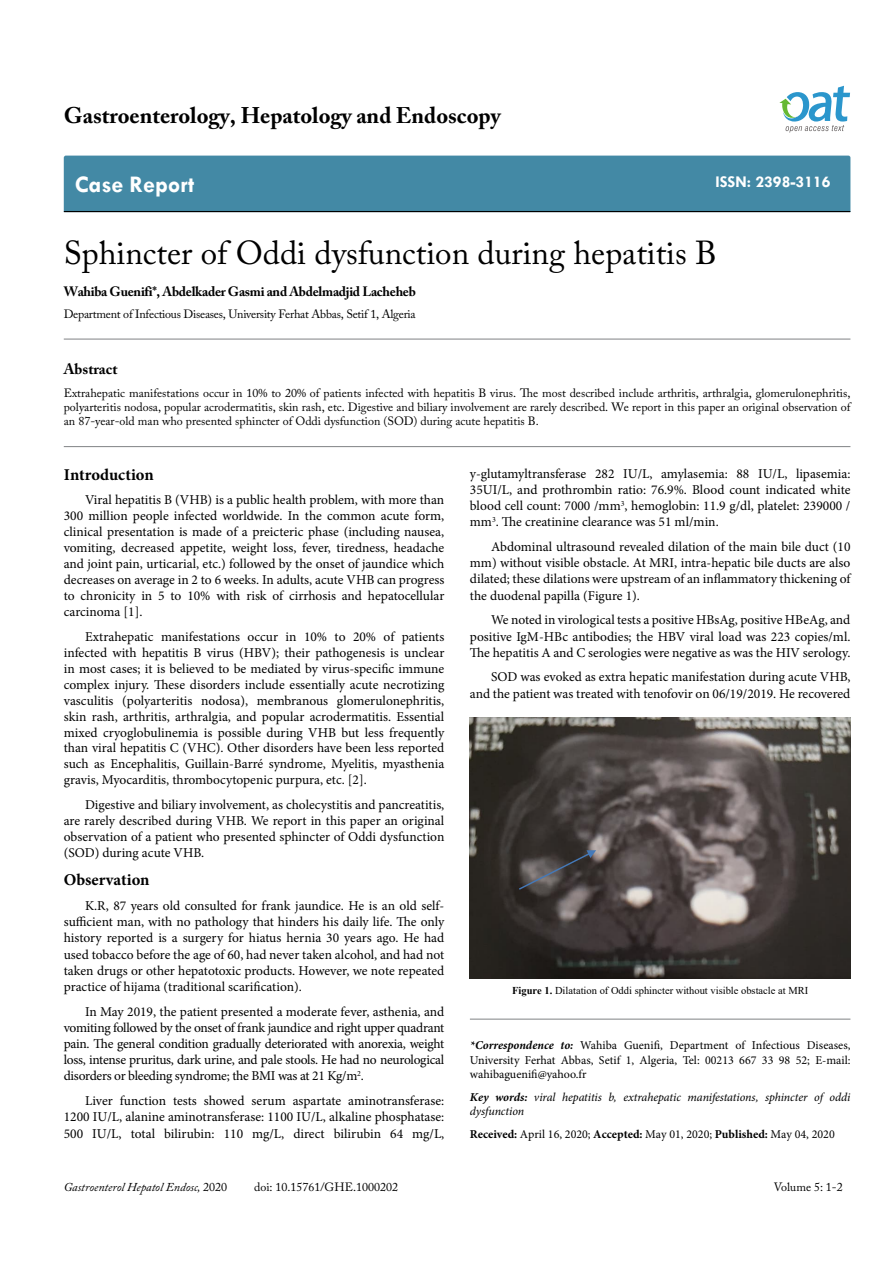
<style>
.page{position:relative;width:893px;height:1263px;background:#fff}
.page>*{position:absolute;margin:0;border:0;box-sizing:border-box;transform-origin:0 0}
.t1{font:33px "Adobe Caslon Pro";color:#000}
.t2{font:700 24px "Tw Cen";color:#fff}
.t3{font:700 22.5px "Adobe Caslon Pro";color:#000}
.t4{font:700 16.5px "Minion Pro";color:#000}
.t5{font:700 16.5px "Tw Cen";color:#fff}
.t6{font:700 15px "Adobe Caslon Pro";color:#000}
.t7{font:13.5px/16.2px "Minion Pro";color:#000;text-align:justify}
.t8{font:700 13.5px "Adobe Caslon Pro";letter-spacing:-.02em;color:#000}
.t9{font:12px/14.4px "Adobe Caslon Pro";color:#000;text-align:justify}
.t10{font:12px/14.4px "Minion Pro";color:#000;text-align:justify}
.t11{font:italic 12px/14.4px "Minion Pro";letter-spacing:-.01em;color:#000}
.t12{font:12px "Adobe Caslon Pro";letter-spacing:-.02em;color:#000}
.t13{font:italic 12px "Adobe Caslon Pro";color:#000}
.t14{font:10.5px "Times New Roman";color:#000}
.s1{font-style:normal}
.s2{font-weight:700}
.s3{font-weight:700;font-style:italic}
</style>
<div class="page">
<div style="left:64px;top:156px;width:786px;height:55px;background:#4389a5"></div>
<hr style="left:64px;top:211px;width:786px;height:1px;background:#000">
<svg style="left:779px;top:86px;width:71px;height:47px"></svg>
<hr style="left:64px;top:339px;width:786px;height:1px;background:#808285">
<hr style="left:64px;top:446px;width:786px;height:1px;background:#808285">
<hr style="left:470px;top:1019px;width:380px;height:1px;background:#808285">
<img style="left:470px;top:718px;width:380px;height:260px">
<svg style="left:517px;top:850px;width:79px;height:41px;background:#484546"></svg>
<h3 class="t3" style="left:64px;top:102px;width:438px">Gastroenterology, Hepatology and Endoscopy</h3>
<h2 class="t2" style="left:75px;top:170px;width:121px">Case Report</h2>
<p class="t5" style="left:715px;top:172px;width:117px">ISSN: 2398-3116</p>
<h1 class="t1" style="left:64px;top:233px;width:655px">Sphincter of Oddi dysfunction during hepatitis B</h1>
<p class="t8" style="left:64px;top:283px;width:354px">Wahiba Guenifi*, Abdelkader Gasmi and Abdelmadjid Lacheheb</p>
<p class="t12" style="left:64px;top:307px;width:353px">Department of Infectious Diseases, University Ferhat Abbas, Setif 1, Algeria</p>
<p class="t6" style="left:64px;top:360px;width:55px">Abstract</p>
<p class="t9" style="left:64px;top:385px;width:788px">Extrahepatic manifestations occur in 10% to 20% of patients infected with hepatitis B virus. The most described include arthritis, arthralgia, glomerulonephritis, polyarteritis nodosa, popular acrodermatitis, skin rash, etc. Digestive and biliary involvement are rarely described. We report in this paper an original observation of an 87-year-old man who presented sphincter of Oddi dysfunction (SOD) during acute hepatitis B.</p>
<p class="t4" style="left:64px;top:463px;width:91px">Introduction</p>
<p class="t7" style="left:64px;top:492px;width:382px;text-indent:21px">Viral hepatitis B (VHB) is a public health problem, with more than 300 million people infected worldwide. In the common acute form, clinical presentation is made of a preicteric phase (including nausea, vomiting, decreased appetite, weight loss, fever, tiredness, headache and joint pain, urticarial, etc.) followed by the onset of jaundice which decreases on average in 2 to 6 weeks. In adults, acute VHB can progress to chronicity in 5 to 10% with risk of cirrhosis and hepatocellular carcinoma [1].</p>
<p class="t7" style="left:64px;top:628px;width:382px;text-indent:21px">Extrahepatic manifestations occur in 10% to 20% of patients infected with hepatitis B virus (HBV); their pathogenesis is unclear in most cases; it is believed to be mediated by virus-specific immune complex injury. These disorders include essentially acute necrotizing vasculitis (polyarteritis nodosa), membranous glomerulonephritis, skin rash, arthritis, arthralgia, and popular acrodermatitis. Essential mixed cryoglobulinemia is possible during VHB but less frequently than viral hepatitis C (VHC). Other disorders have been less reported such as Encephalitis, Guillain-Barré syndrome, Myelitis, myasthenia gravis, Myocarditis, thrombocytopenic purpura, etc. [2].</p>
<p class="t7" style="left:64px;top:797px;width:382px;text-indent:21px">Digestive and biliary involvement, as cholecystitis and pancreatitis, are rarely described during VHB. We report in this paper an original observation of a patient who presented sphincter of Oddi dysfunction (SOD) during acute VHB.</p>
<p class="t4" style="left:64px;top:868px;width:87px">Observation</p>
<p class="t7" style="left:64px;top:897px;width:382px;text-indent:21px">K.R, 87 years old consulted for frank jaundice. He is an old self&shy;sufficient man, with no pathology that hinders his daily life. The only history reported is a surgery for hiatus hernia 30 years ago. He had used tobacco before the age of 60, had never taken alcohol, and had not taken drugs or other hepatotoxic products. However, we note repeated practice of hijama (traditional scarification).</p>
<p class="t7" style="left:64px;top:1003px;width:382px;text-indent:21px">In May 2019, the patient presented a moderate fever, asthenia, and vomiting followed by the onset of frank jaundice and right upper quadrant pain. The general condition gradually deteriorated with anorexia, weight loss, intense pruritus, dark urine, and pale stools. He had no neurological disorders or bleeding syndrome; the BMI was at 21 Kg/m<sup>2</sup>.</p>
<p class="t7" style="left:64px;top:1093px;width:382px;text-indent:21px">Liver function tests showed serum aspartate aminotransferase:<br>1200 IU/L, alanine aminotransferase: 1100 IU/L, alkaline phosphatase:<br>500 IU/L, total bilirubin: 110 mg/L, direct bilirubin 64 mg/L,</p>
<p class="t13" style="left:64px;top:1180px;width:165px">Gastroenterol Hepatol Endosc, <span class="s1">2020</span></p>
<p class="t9" style="left:254px;top:1180px;width:145px">doi: 10.15761/GHE.1000202</p>
<p class="t7" style="left:470px;top:465px;width:382px">y-glutamyltransferase 282 IU/L, amylasemia: 88 IU/L, lipasemia:<br>35UI/L, and prothrombin ratio: 76.9%. Blood count indicated white blood cell count: 7000 /mm<sup>3</sup>, hemoglobin: 11.9 g/dl, platelet: 239000 / mm<sup>3</sup>. The creatinine clearance was 51 ml/min.</p>
<p class="t7" style="left:470px;top:539px;width:382px;text-indent:21px">Abdominal ultrasound revealed dilation of the main bile duct (10 mm) without visible obstacle. At MRI, intra-hepatic bile ducts are also dilated; these dilations were upstream of an inflammatory thickening of the duodenal papilla (Figure 1).</p>
<p class="t7" style="left:470px;top:612px;width:382px;text-indent:21px">We noted in virological tests a positive HBsAg, positive HBeAg, and positive IgM-HBc antibodies; the HBV viral load was 223 copies/ml.<br>The hepatitis A and C serologies were negative as was the HIV serology.</p>
<p class="t7" style="left:470px;top:669px;width:382px;text-align:right">SOD was evoked as extra hepatic manifestation during acute VHB, and the patient was treated with tenofovir on 06/19/2019. He recovered</p>
<p class="t14" style="left:512px;top:983px;width:298px"><span class="s2">Figure 1.</span> Dilatation of Oddi sphincter without visible obstacle at MRI</p>
<p class="t10" style="left:470px;top:1038px;width:382px"><span class="s3">*Correspondence to:</span> Wahiba Guenifi, Department of Infectious Diseases, University Ferhat Abbas, Setif 1, Algeria, Tel: 00213 667 33 98 52; E-mail: wahibaguenifi@yahoo.fr</p>
<p class="t11" style="left:470px;top:1090px;width:382px"><span class="s2">Key words:</span> viral hepatitis b, extrahepatic manifestations, sphincter of oddi dysfunction</p>
<p class="t10" style="left:470px;top:1127px;width:366px"><span class="s2">Received:</span> April 16, 2020; <span class="s2">Accepted:</span> May 01, 2020; <span class="s2">Published:</span> May 04, 2020</p>
<p class="t9" style="left:774px;top:1180px;width:71px">Volume 5: 1-2</p>
</div>
